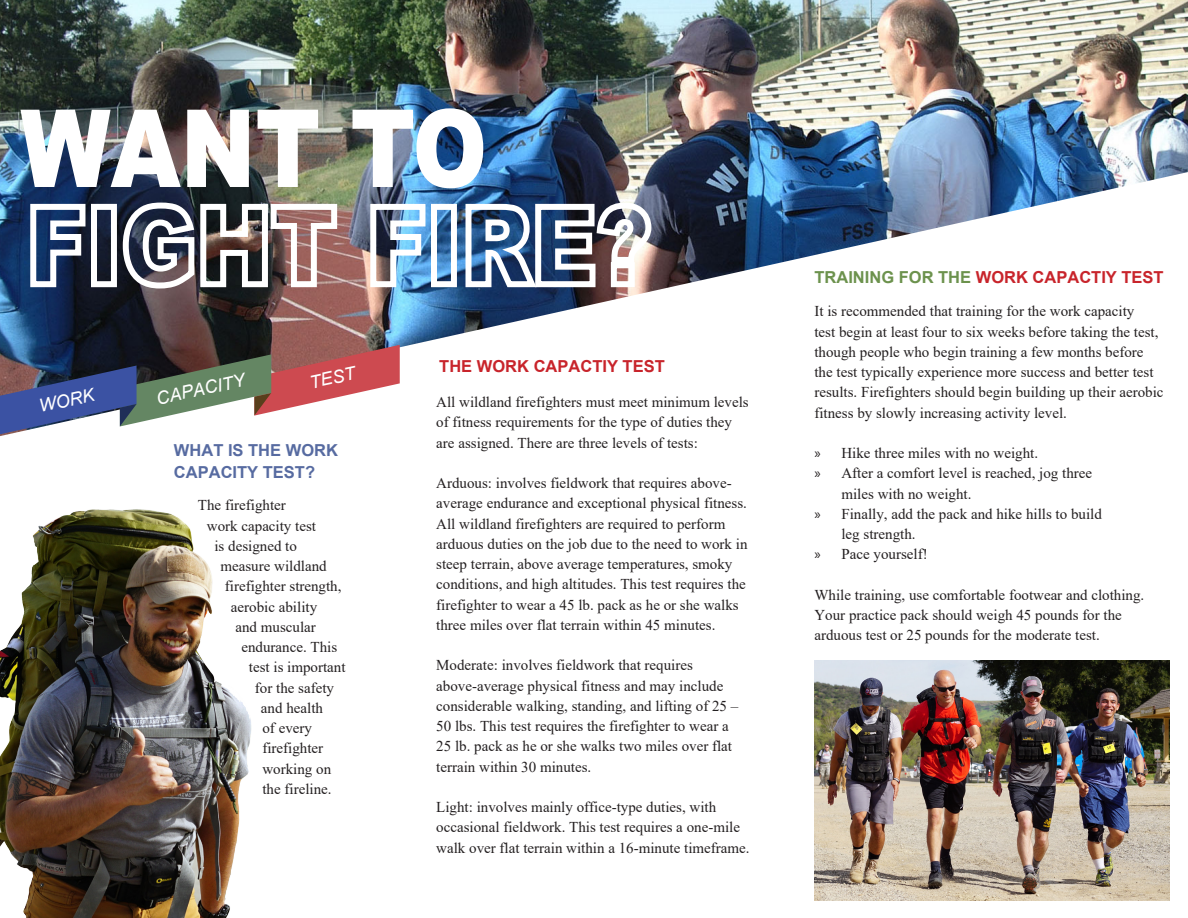
<style>
.page{position:relative;width:1188px;height:918px;background:#fff}
.page>*{position:absolute;margin:0;border:0;box-sizing:border-box;transform-origin:0 0}
.t1{font:900 108px "Arial";color:#fff;scale:.83 1}
.t2{font:italic 18px "Arial";color:#fff}
.t3{font:700 16.5px "Arial";color:#c8242b}
.t4{font:700 16.5px/22.5px "Arial";color:#576ba1}
.t5{font:15px/20.2px "Times New Roman";color:#231f20}
.s1{color:#6c924d}
.s2{font-family:"Myriad Pro"}
</style>
<div class="page">
<img style="left:0;top:0;width:1188px;height:172px">
<img style="left:0;top:172px;width:1188px;height:264px">
<svg style="left:0;top:345px;width:400px;height:89px"></svg>
<svg style="left:27px;top:201px;width:61px;height:89px"></svg>
<div style="left:91px;top:204px;width:26px;height:83px;border:6px solid #fff"></div>
<img style="left:119px;top:198px;width:221px;height:94px">
<img style="left:367px;top:201px;width:61px;height:89px">
<div style="left:431px;top:204px;width:26px;height:83px;border:6px solid #fff"></div>
<img style="left:463px;top:199px;width:193px;height:91px">
<img style="left:814px;top:660px;width:355px;height:241px">
<img style="left:0;top:509px;width:252px;height:409px">
<p class="t1" style="left:21px;top:70px;width:564px">WANT TO</p>
<p class="t2" style="left:37px;top:395px;width:57px;rotate:-12deg">WORK</p>
<p class="t2" style="left:154px;top:387px;width:92px;rotate:-12deg">CAPACITY</p>
<p class="t2" style="left:307px;top:371px;width:48px;rotate:-12deg">TEST</p>
<p class="t4" style="left:174px;top:439px;width:166px">WHAT IS THE WORK<br>CAPACITY TEST?</p>
<p class="t5" style="left:198px;top:495px;width:89px">The firefighter</p>
<p class="t5" style="left:207px;top:515px;width:111px">work capacity test</p>
<p class="t5" style="left:214px;top:535px;width:84px">is designed to</p>
<p class="t5" style="left:220px;top:556px;width:108px">measure wildland</p>
<p class="t5" style="left:225px;top:576px;width:118px">firefighter strength,</p>
<p class="t5" style="left:231px;top:596px;width:88px">aerobic ability</p>
<p class="t5" style="left:235px;top:616px;width:82px">and muscular</p>
<p class="t5" style="left:241px;top:637px;width:97px">endurance. This</p>
<p class="t5" style="left:249px;top:657px;width:98px">test is important</p>
<p class="t5" style="left:255px;top:677px;width:81px">for the safety</p>
<p class="t5" style="left:261px;top:697px;width:64px">and health</p>
<p class="t5" style="left:262px;top:718px;width:51px">of every</p>
<p class="t5" style="left:262px;top:738px;width:62px">firefighter</p>
<p class="t5" style="left:262px;top:758px;width:70px">working on</p>
<p class="t5" style="left:262px;top:778px;width:71px">the fireline.</p>
<p class="t3" style="left:439px;top:354px;width:227px">THE WORK CAPACTIY TEST</p>
<p class="t5" style="left:436px;top:392px;width:314px">All wildland firefighters must meet minimum levels of fitness requirements for the type of duties they are assigned. There are three levels of tests:</p>
<p class="t5" style="left:436px;top:473px;width:313px">Arduous: involves fieldwork that requires above&shy;average endurance and exceptional physical fitness.<br>All wildland firefighters are required to perform arduous duties on the job due to the need to work in steep terrain, above average temperatures, smoky conditions, and high altitudes. This test requires the firefighter to wear a 45 lb. pack as he or she walks three miles over flat terrain within 45 minutes.</p>
<p class="t5" style="left:436px;top:655px;width:304px">Moderate: involves fieldwork that requires above-average physical fitness and may include considerable walking, standing, and lifting of 25 – 50 lbs. This test requires the firefighter to wear a 25 lb. pack as he or she walks two miles over flat terrain within 30 minutes.</p>
<p class="t5" style="left:436px;top:797px;width:315px">Light: involves mainly office-type duties, with occasional fieldwork. This test requires a one-mile walk over flat terrain within a 16-minute timeframe.</p>
<p class="t3" style="left:814px;top:266px;width:351px"><span class="s1">TRAINING FOR THE</span> WORK CAPACTIY TEST</p>
<p class="t5" style="left:814px;top:301px;width:351px">It is recommended that training for the work capacity<br>test begin at least four to six weeks before taking the test, though people who begin training a few months before the test typically experience more success and better test results. Firefighters should begin building up their aerobic fitness by slowly increasing activity level.</p>
<p class="t5" style="left:814px;top:443px;width:225px"><span class="s2">»</span> Hike three miles with no weight.</p>
<p class="t5" style="left:841px;top:463px;width:252px;text-indent:-27px"><span class="s2">»</span> After a comfort level is reached, jog three miles with no weight.</p>
<p class="t5" style="left:841px;top:503px;width:262px;text-indent:-27px"><span class="s2">»</span> Finally, add the pack and hike hills to build leg strength.</p>
<p class="t5" style="left:814px;top:544px;width:115px"><span class="s2">»</span> Pace yourself!</p>
<p class="t5" style="left:814px;top:584px;width:331px">While training, use comfortable footwear and clothing.<br>Your practice pack should weigh 45 pounds for the arduous test or 25 pounds for the moderate test.</p>
</div>
